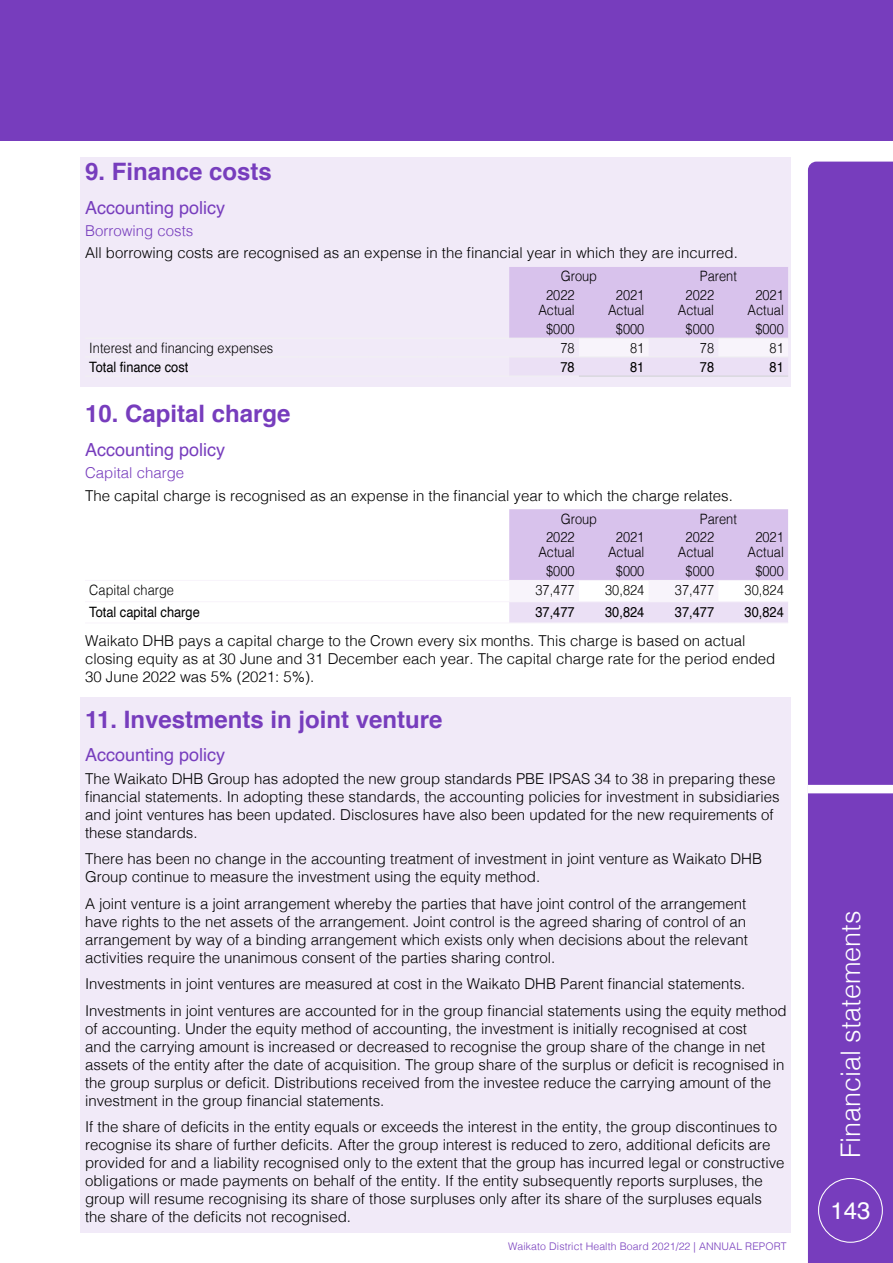
<style>
.page{position:relative;width:893px;height:1263px;background:#fff}
.page>*{position:absolute;margin:0;border:0;box-sizing:border-box;transform-origin:0 0}
.t1{font:300 27px "Helvetica";color:#fff}
.t2{font:700 24px "Helvetica";color:#773dbd}
.t3{font:24px "Helvetica";color:#fff}
.t4{font:18px "Helvetica";color:#773dbd}
.t5{font:300 15px/18px "Helvetica";color:#000}
.t6{font:300 15px "Helvetica";color:#773dbd}
.t7{font:300 14.25px/15px "Helvetica";color:#000;text-align:center;scale:.9 1}
.t8{font:14.25px "Helvetica";color:#000;scale:.9 1}
.t9{font:300 10.5px "Helvetica";letter-spacing:.01em;color:#773dbd}
</style>
<div class="page">
<div style="left:0;top:0;width:893px;height:140px;background:#773dbd"></div>
<div style="left:808px;top:162px;width:85px;height:1101px;background:#773dbd"></div>
<div style="left:81px;top:697px;width:710px;height:536px;background:#f1eaf8"></div>
<div style="left:81px;top:157px;width:710px;height:230px;background:#f1eaf8"></div>
<svg style="left:509px;top:267px;width:279px;height:109px"></svg>
<hr style="left:85px;top:338px;width:213px;height:1px;background:#f1f1f2">
<hr style="left:298px;top:338px;width:70px;height:1px;background:#f1f1f2">
<hr style="left:368px;top:338px;width:70px;height:1px;background:#f1f1f2">
<hr style="left:438px;top:338px;width:71px;height:1px;background:#f1f1f2">
<hr style="left:85px;top:356px;width:213px;height:1px;background:#f1f1f2">
<hr style="left:298px;top:356px;width:70px;height:1px;background:#f1f1f2">
<hr style="left:368px;top:356px;width:70px;height:1px;background:#f1f1f2">
<hr style="left:438px;top:356px;width:71px;height:1px;background:#f1f1f2">
<hr style="left:85px;top:376px;width:213px;height:1px;background:#f1f1f2">
<hr style="left:298px;top:376px;width:70px;height:1px;background:#f1f1f2">
<hr style="left:368px;top:376px;width:70px;height:1px;background:#f1f1f2">
<hr style="left:438px;top:376px;width:71px;height:1px;background:#f1f1f2">
<hr style="left:509px;top:338px;width:70px;height:1px;background:#f1f1f2">
<hr style="left:579px;top:338px;width:70px;height:1px;background:#f1f1f2">
<hr style="left:649px;top:338px;width:69px;height:1px;background:#f1f1f2">
<hr style="left:718px;top:338px;width:70px;height:1px;background:#f1f1f2">
<hr style="left:509px;top:376px;width:70px;height:1px;background:#f1f1f2">
<hr style="left:509px;top:356px;width:70px;height:1px;background:#f1f1f2">
<hr style="left:579px;top:356px;width:70px;height:1px;background:#f1f1f2">
<hr style="left:649px;top:356px;width:69px;height:1px;background:#f1f1f2">
<hr style="left:718px;top:356px;width:70px;height:1px;background:#f1f1f2">
<hr style="left:579px;top:376px;width:70px;height:1px;background:#d1d3d4">
<hr style="left:649px;top:376px;width:69px;height:1px;background:#d1d3d4">
<hr style="left:718px;top:376px;width:70px;height:1px;background:#d1d3d4">
<svg style="left:509px;top:509px;width:279px;height:113px"></svg>
<hr style="left:85px;top:580px;width:213px;height:1px;background:#f8f4fb">
<hr style="left:298px;top:580px;width:70px;height:1px;background:#f8f4fb">
<hr style="left:368px;top:580px;width:70px;height:1px;background:#f8f4fb">
<hr style="left:438px;top:580px;width:71px;height:1px;background:#f8f4fb">
<hr style="left:85px;top:601px;width:213px;height:1px;background:#f8f4fb">
<hr style="left:298px;top:601px;width:70px;height:1px;background:#f8f4fb">
<hr style="left:368px;top:601px;width:70px;height:1px;background:#f8f4fb">
<hr style="left:438px;top:601px;width:71px;height:1px;background:#f8f4fb">
<hr style="left:509px;top:601px;width:70px;height:1px;background:#f8f4fb">
<hr style="left:579px;top:601px;width:70px;height:1px;background:#f8f4fb">
<hr style="left:649px;top:601px;width:69px;height:1px;background:#f8f4fb">
<hr style="left:718px;top:601px;width:70px;height:1px;background:#f8f4fb">
<hr style="left:85px;top:622px;width:213px;height:1px;background:#f8f4fb">
<hr style="left:298px;top:622px;width:70px;height:1px;background:#f8f4fb">
<hr style="left:368px;top:622px;width:70px;height:1px;background:#f8f4fb">
<hr style="left:438px;top:622px;width:71px;height:1px;background:#f8f4fb">
<hr style="left:509px;top:580px;width:70px;height:1px;background:#f8f4fb">
<hr style="left:579px;top:580px;width:70px;height:1px;background:#f8f4fb">
<hr style="left:649px;top:580px;width:69px;height:1px;background:#f8f4fb">
<hr style="left:718px;top:580px;width:70px;height:1px;background:#f8f4fb">
<hr style="left:509px;top:622px;width:70px;height:1px;background:#f8f4fb">
<hr style="left:579px;top:622px;width:70px;height:1px;background:#f8f4fb">
<hr style="left:649px;top:622px;width:69px;height:1px;background:#f8f4fb">
<hr style="left:718px;top:622px;width:70px;height:1px;background:#f8f4fb">
<div style="left:808px;top:785px;width:85px;height:8px;background:#fff"></div>
<div style="left:818px;top:1178px;width:65px;height:65px;border:1px solid #fff;border-radius:50%"></div>
<h2 class="t2" style="left:85px;top:152px;width:188px">9. Finance costs</h2>
<p class="t4" style="left:85px;top:194px;width:142px">Accounting policy</p>
<p class="t6" style="left:85px;top:218px;width:110px">Borrowing costs</p>
<p class="t5" style="left:85px;top:243px;width:654px">All borrowing costs are recognised as an expense in the financial year in which they are incurred.</p>
<p class="t7" style="left:561px;top:268px;width:42px">Group</p>
<p class="t7" style="left:700px;top:268px;width:43px">Parent</p>
<p class="t7" style="left:538px;top:287px;width:42px">2022<br>Actual</p>
<p class="t7" style="left:608px;top:287px;width:42px">2021<br>Actual</p>
<p class="t7" style="left:678px;top:287px;width:42px">2022<br>Actual</p>
<p class="t7" style="left:747px;top:287px;width:42px">2021<br>Actual</p>
<p class="t7" style="left:546px;top:320px;width:33px">$000</p>
<p class="t7" style="left:616px;top:320px;width:33px">$000</p>
<p class="t7" style="left:686px;top:320px;width:33px">$000</p>
<p class="t7" style="left:755px;top:320px;width:33px">$000</p>
<p class="t7" style="left:89px;top:339px;width:206px">Interest and financing expenses</p>
<p class="t7" style="left:560px;top:339px;width:17px">78</p>
<p class="t7" style="left:630px;top:339px;width:17px">81</p>
<p class="t7" style="left:700px;top:339px;width:17px">78</p>
<p class="t7" style="left:770px;top:339px;width:17px">81</p>
<p class="t8" style="left:89px;top:356px;width:112px">Total finance cost</p>
<p class="t8" style="left:560px;top:356px;width:17px">78</p>
<p class="t8" style="left:630px;top:356px;width:17px">81</p>
<p class="t8" style="left:700px;top:356px;width:17px">78</p>
<p class="t8" style="left:770px;top:356px;width:17px">81</p>
<h2 class="t2" style="left:85px;top:395px;width:207px">10. Capital charge</h2>
<p class="t4" style="left:85px;top:436px;width:142px">Accounting policy</p>
<p class="t6" style="left:85px;top:460px;width:101px">Capital charge</p>
<p class="t5" style="left:85px;top:485px;width:649px">The capital charge is recognised as an expense in the financial year to which the charge relates.</p>
<p class="t7" style="left:561px;top:510px;width:42px">Group</p>
<p class="t7" style="left:700px;top:510px;width:43px">Parent</p>
<p class="t7" style="left:538px;top:529px;width:42px">2022<br>Actual</p>
<p class="t7" style="left:608px;top:529px;width:42px">2021<br>Actual</p>
<p class="t7" style="left:678px;top:529px;width:42px">2022<br>Actual</p>
<p class="t7" style="left:747px;top:529px;width:42px">2021<br>Actual</p>
<p class="t7" style="left:546px;top:563px;width:33px">$000</p>
<p class="t7" style="left:616px;top:563px;width:33px">$000</p>
<p class="t7" style="left:686px;top:563px;width:33px">$000</p>
<p class="t7" style="left:755px;top:563px;width:33px">$000</p>
<p class="t7" style="left:89px;top:581px;width:96px">Capital charge</p>
<p class="t7" style="left:535px;top:581px;width:45px">37,477</p>
<p class="t7" style="left:605px;top:581px;width:45px">30,824</p>
<p class="t7" style="left:675px;top:581px;width:45px">37,477</p>
<p class="t7" style="left:745px;top:581px;width:45px">30,824</p>
<p class="t8" style="left:89px;top:601px;width:124px">Total capital charge</p>
<p class="t8" style="left:535px;top:601px;width:45px">37,477</p>
<p class="t8" style="left:605px;top:601px;width:45px">30,824</p>
<p class="t8" style="left:675px;top:601px;width:45px">37,477</p>
<p class="t8" style="left:745px;top:601px;width:45px">30,824</p>
<p class="t5" style="left:85px;top:630px;width:692px">Waikato DHB pays a capital charge to the Crown every six months. This charge is based on actual closing equity as at 30 June and 31 December each year. The capital charge rate for the period ended<br>30 June 2022 was 5% (2021: 5%).</p>
<h2 class="t2" style="left:85px;top:700px;width:359px">11. Investments in joint venture</h2>
<p class="t4" style="left:85px;top:741px;width:142px">Accounting policy</p>
<p class="t5" style="left:85px;top:768px;width:696px">The Waikato DHB Group has adopted the new group standards PBE IPSAS 34 to 38 in preparing these financial statements. In adopting these standards, the accounting policies for investment in subsidiaries and joint ventures has been updated. Disclosures have also been updated for the new requirements of these standards.</p>
<p class="t5" style="left:85px;top:849px;width:679px">There has been no change in the accounting treatment of investment in joint venture as Waikato DHB<br>Group continue to measure the investment using the equity method.</p>
<p class="t5" style="left:85px;top:893px;width:664px;text-align:justify">A joint venture is a joint arrangement whereby the parties that have joint control of the arrangement have rights to the net assets of the arrangement. Joint control is the agreed sharing of control of an arrangement by way of a binding arrangement which exists only when decisions about the relevant activities require the unanimous consent of the parties sharing control.</p>
<p class="t5" style="left:85px;top:969px;width:703px;line-height:26.5px">Investments in joint ventures are measured at cost in the Waikato DHB Parent financial statements.<br>Investments in joint ventures are accounted for in the group financial statements using the equity method</p>
<p class="t5" style="left:85px;top:1018px;width:701px">of accounting. Under the equity method of accounting, the investment is initially recognised at cost<br>and the carrying amount is increased or decreased to recognise the group share of the change in net assets of the entity after the date of acquisition. The group share of the surplus or deficit is recognised in the group surplus or deficit. Distributions received from the investee reduce the carrying amount of the investment in the group financial statements.</p>
<p class="t5" style="left:85px;top:1117px;width:701px">If the share of deficits in the entity equals or exceeds the interest in the entity, the group discontinues to recognise its share of further deficits. After the group interest is reduced to zero, additional deficits are provided for and a liability recognised only to the extent that the group has incurred legal or constructive obligations or made payments on behalf of the entity. If the entity subsequently reports surpluses, the group will resume recognising its share of those surpluses only after its share of the surpluses equals the share of the deficits not recognised.</p>
<p class="t9" style="left:508px;top:1237px;width:280px">Waikato District Health Board 2021/22 | ANNUAL REPORT</p>
<h1 class="t1" style="left:828px;top:1158px;width:249px;rotate:-90deg">Financial statements</h1>
<h2 class="t3" style="left:830px;top:1192px;width:42px">143</h2>
</div>
